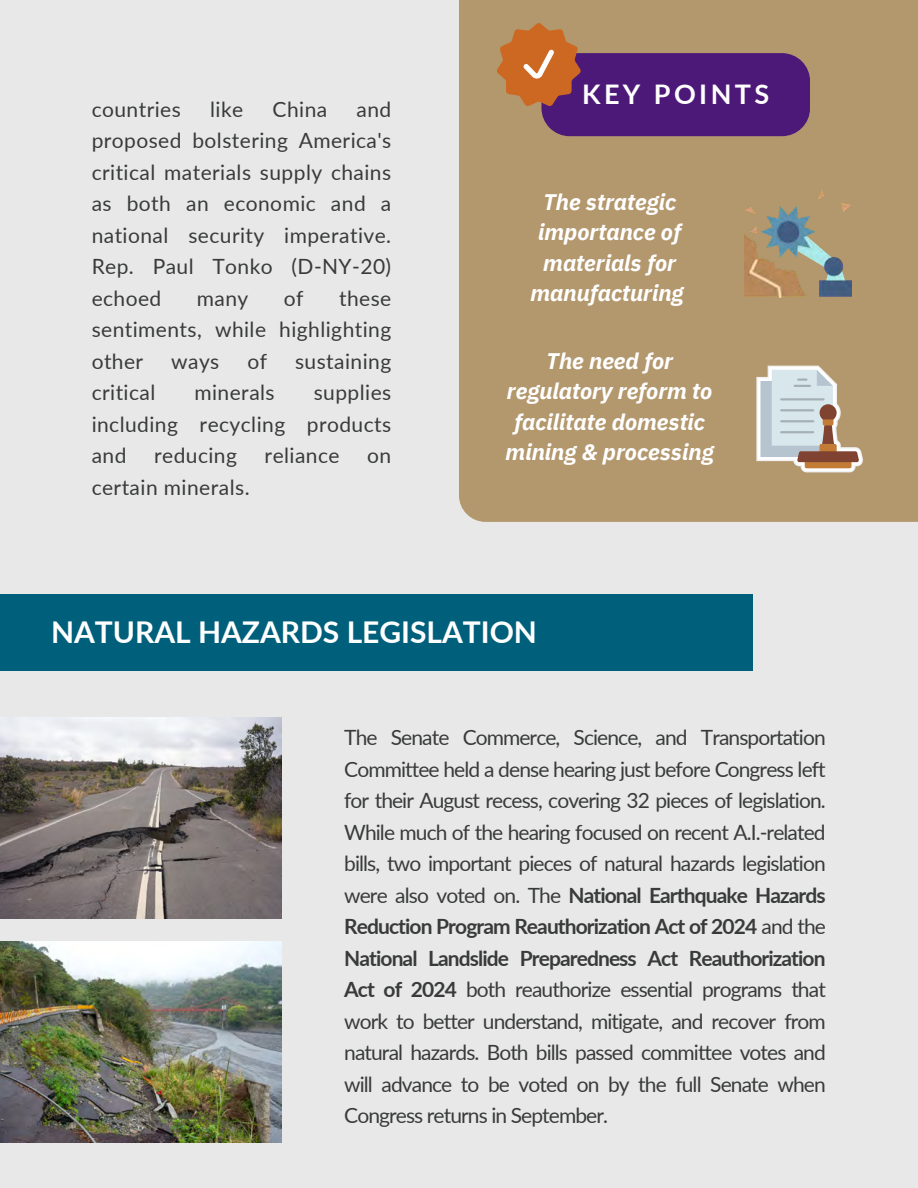
<style>
.page{position:relative;width:918px;height:1188px;background:#e8e8e8}
.page>*{position:absolute;margin:0;border:0;box-sizing:border-box;transform-origin:0 0}
.t1{font:700 30px "Lato";color:#fff}
.t2{font:700 27px "Lato";letter-spacing:.125em;color:#fff}
.t3{font:italic 700 22.5px/30.3px "IBM Plex Sans";color:#fff;text-align:center}
.t4{font:21px/31.5px "Lato";letter-spacing:.02em;color:#393b3a;text-align:justify}
.s1{font-weight:700}
</style>
<div class="page">
<div style="left:0;top:594px;width:753px;height:77px;background:#00607c"></div>
<img style="left:0;top:718px;width:282px;height:200px">
<img style="left:0;top:942px;width:282px;height:200px">
<div style="left:459px;top:0;width:459px;height:522px;background:#b3976c"></div>
<img style="left:745px;top:190px;width:107px;height:108px">
<svg style="left:756px;top:366px;width:107px;height:106px"></svg>
<svg style="left:497px;top:23px;width:313px;height:113px"></svg>
<p class="t4" style="left:92px;top:93px;width:301px;text-indent:265px">and proposed bolstering America's critical materials supply chains as both an economic and a national security imperative.<br>Rep. Paul Tonko (D-NY-20) echoed</p>
<p class="t4" style="left:92px;top:93px;width:91px">countries</p>
<p class="t4" style="left:210px;top:93px;width:35px">like</p>
<p class="t4" style="left:273px;top:93px;width:56px">China</p>
<p class="t4" style="left:92px;top:282px;width:301px;text-indent:247px">these sentiments, while highlighting other</p>
<p class="t4" style="left:197px;top:282px;width:53px">many</p>
<p class="t4" style="left:284px;top:282px;width:21px">of</p>
<p class="t4" style="left:171px;top:345px;width:50px">ways</p>
<p class="t4" style="left:247px;top:345px;width:21px">of</p>
<p class="t4" style="left:295px;top:345px;width:98px">sustaining</p>
<p class="t4" style="left:92px;top:376px;width:301px;text-indent:222px">supplies including recycling products and</p>
<p class="t4" style="left:92px;top:376px;width:65px">critical</p>
<p class="t4" style="left:194px;top:376px;width:82px">minerals</p>
<p class="t4" style="left:154px;top:439px;width:84px">reducing</p>
<p class="t4" style="left:265px;top:439px;width:77px">reliance</p>
<p class="t4" style="left:367px;top:439px;width:26px">on</p>
<p class="t4" style="left:92px;top:471px;width:159px">certain minerals.</p>
<h1 class="t2" style="left:582px;top:77px;width:189px">KEY POINTS</h1>
<h2 class="t3" style="left:530px;top:186px;width:155px">The strategic importance of materials for manufacturing</h2>
<p class="t3" style="left:506px;top:345px;width:210px">The need for regulatory reform to facilitate domestic mining &amp; processing</p>
<h2 class="t1" style="left:51px;top:614px;width:487px">NATURAL HAZARDS LEGISLATION</h2>
<h1 class="t4" style="left:344px;top:721px;width:483px">The Senate Commerce, Science, and Transportation Committee held a dense hearing just before Congress left for their August recess, covering 32 pieces of legislation.<br>While much of the hearing focused on recent A.I.-related bills, two important pieces of natural hazards legislation were also voted on. The <span class="s1">National Earthquake Hazards Reduction Program Reauthorization Act of 2024</span> and the <span class="s1">National Landslide Preparedness Act Reauthorization Act of 2024</span> both reauthorize essential programs that work to better understand, mitigate, and recover from natural hazards. Both bills passed committee votes and will advance to be voted on by the full Senate when Congress returns in September.</h1>
</div>
